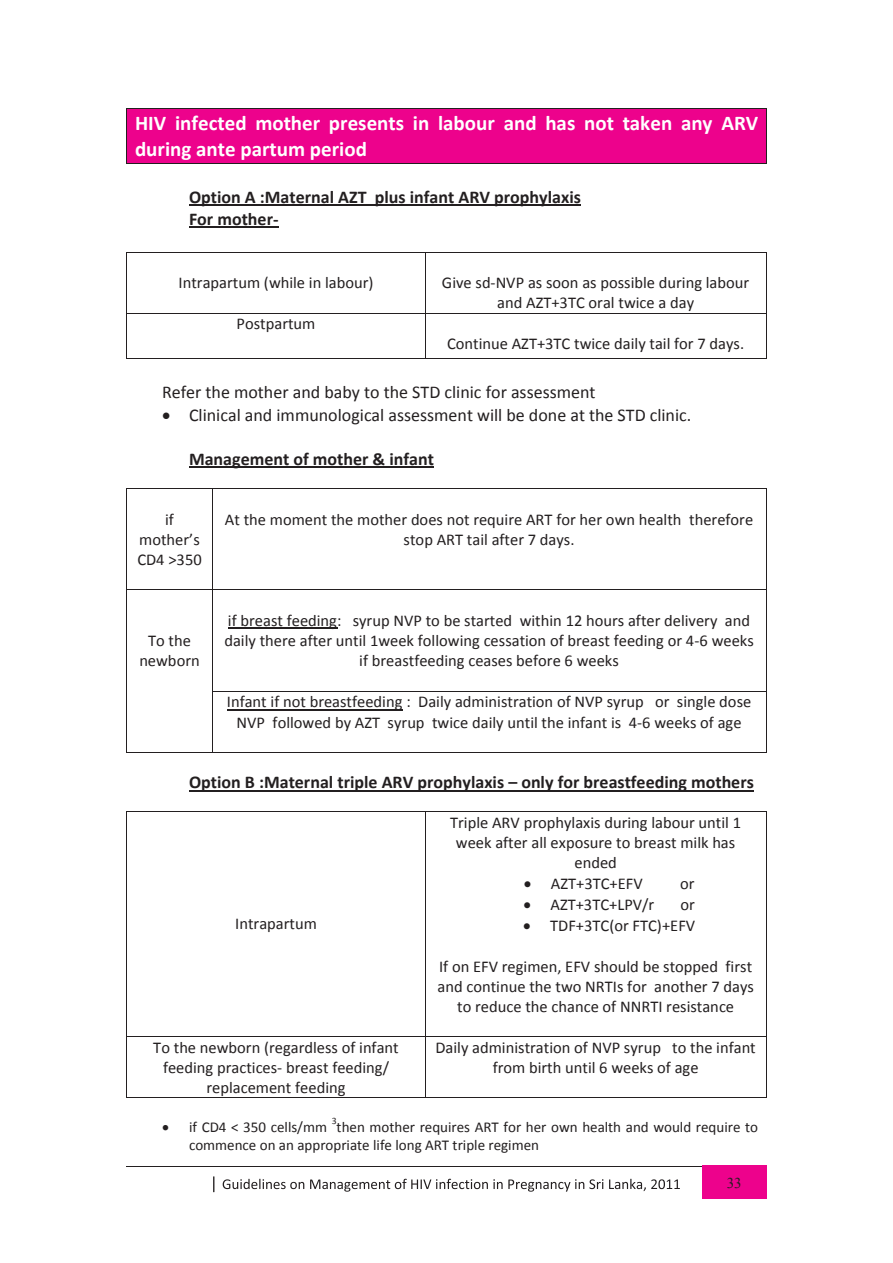
<style>
.page{position:relative;width:893px;height:1263px;background:#fff}
.page>*{position:absolute;margin:0;border:0;box-sizing:border-box;transform-origin:0 0}
.t1{font:700 21px/25.7px "Calibri";color:#fff}
.t2{font:700 18px/21.9px "Calibri";color:#231f20}
.t3{font:18px "Calibri";color:#231f20}
.t4{font:16.5px/20.1px "Calibri";color:#231f20;text-align:center}
.t5{font:15px/18.3px "Calibri";color:#231f20}
.t6{font:15px "Times New Roman";color:#231f20}
.t7{font:9.75px "Calibri";color:#231f20}
</style>
<div class="page">
<svg style="left:213px;top:1176px;width:1px;height:16px"></svg>
<svg style="left:223px;top:1179px;width:457px;height:13px"></svg>
<hr style="left:126px;top:1166px;width:577px;height:1px;background:#231f20">
<div style="left:703px;top:1166px;width:64px;height:33px;background:#ed028c"></div>
<div style="left:127px;top:109px;width:639px;height:27px;background:#ed028c"></div>
<hr style="left:127px;top:108px;width:639px;height:1px;background:#231f20">
<div style="left:127px;top:136px;width:639px;height:27px;background:#ed028c"></div>
<hr style="left:127px;top:163px;width:639px;height:1px;background:#231f20">
<svg style="left:126px;top:108px;width:1px;height:56px"></svg>
<svg style="left:766px;top:108px;width:1px;height:56px"></svg>
<hr style="left:189px;top:204px;width:392px;height:2px;background:#231f20">
<hr style="left:189px;top:226px;width:90px;height:2px;background:#231f20">
<hr style="left:127px;top:252px;width:298px;height:1px;background:#231f20">
<hr style="left:426px;top:252px;width:340px;height:1px;background:#231f20">
<hr style="left:127px;top:252px;width:1px;height:61px;background:#231f20">
<hr style="left:425px;top:252px;width:1px;height:61px;background:#231f20">
<hr style="left:766px;top:252px;width:1px;height:61px;background:#231f20">
<hr style="left:127px;top:313px;width:298px;height:1px;background:#231f20">
<hr style="left:426px;top:313px;width:340px;height:1px;background:#231f20">
<hr style="left:127px;top:314px;width:1px;height:44px;background:#231f20">
<hr style="left:127px;top:358px;width:298px;height:1px;background:#231f20">
<hr style="left:425px;top:314px;width:1px;height:44px;background:#231f20">
<hr style="left:426px;top:358px;width:340px;height:1px;background:#231f20">
<hr style="left:766px;top:314px;width:1px;height:44px;background:#231f20">
<hr style="left:189px;top:466px;width:245px;height:2px;background:#231f20">
<hr style="left:127px;top:488px;width:85px;height:1px;background:#231f20">
<hr style="left:213px;top:488px;width:553px;height:1px;background:#231f20">
<hr style="left:127px;top:489px;width:1px;height:100px;background:#231f20">
<hr style="left:212px;top:489px;width:1px;height:100px;background:#231f20">
<hr style="left:766px;top:489px;width:1px;height:100px;background:#231f20">
<hr style="left:228px;top:628px;width:109px;height:1px;background:#231f20">
<hr style="left:127px;top:589px;width:85px;height:1px;background:#231f20">
<hr style="left:213px;top:589px;width:553px;height:1px;background:#231f20">
<hr style="left:127px;top:590px;width:1px;height:101px;background:#231f20">
<hr style="left:212px;top:590px;width:1px;height:101px;background:#231f20">
<hr style="left:766px;top:590px;width:1px;height:101px;background:#231f20">
<hr style="left:227px;top:709px;width:176px;height:1px;background:#231f20">
<hr style="left:213px;top:691px;width:553px;height:1px;background:#231f20">
<hr style="left:127px;top:692px;width:1px;height:60px;background:#231f20">
<hr style="left:127px;top:752px;width:85px;height:1px;background:#231f20">
<hr style="left:212px;top:692px;width:1px;height:60px;background:#231f20">
<hr style="left:213px;top:752px;width:553px;height:1px;background:#231f20">
<hr style="left:766px;top:692px;width:1px;height:60px;background:#231f20">
<hr style="left:189px;top:790px;width:565px;height:1px;background:#231f20">
<hr style="left:127px;top:811px;width:298px;height:1px;background:#231f20">
<hr style="left:426px;top:811px;width:340px;height:1px;background:#231f20">
<hr style="left:127px;top:812px;width:1px;height:224px;background:#231f20">
<hr style="left:425px;top:812px;width:1px;height:224px;background:#231f20">
<hr style="left:766px;top:812px;width:1px;height:224px;background:#231f20">
<hr style="left:127px;top:1036px;width:298px;height:1px;background:#231f20">
<hr style="left:426px;top:1036px;width:340px;height:1px;background:#231f20">
<hr style="left:127px;top:1037px;width:1px;height:60px;background:#231f20">
<hr style="left:127px;top:1097px;width:298px;height:1px;background:#231f20">
<hr style="left:425px;top:1037px;width:1px;height:60px;background:#231f20">
<hr style="left:426px;top:1097px;width:340px;height:1px;background:#231f20">
<hr style="left:766px;top:1037px;width:1px;height:60px;background:#231f20">
<p class="t1" style="left:135px;top:109px;width:625px">HIV infected mother presents in labour and has not taken any ARV during ante partum period</p>
<p class="t2" style="left:189px;top:185px;width:393px">Option A :Maternal AZT plus infant ARV prophylaxis<br>For mother-</p>
<p class="t4" style="left:179px;top:272px;width:196px">Intrapartum (while in labour)</p>
<p class="t4" style="left:442px;top:272px;width:309px">Give sd-NVP as soon as possible during labour and AZT+3TC oral twice a day</p>
<p class="t4" style="left:237px;top:313px;width:80px">Postpartum</p>
<p class="t4" style="left:447px;top:333px;width:299px">Continue AZT+3TC twice daily tail for 7 days.</p>
<p class="t3" style="left:162px;top:381px;width:435px">Refer the mother and baby to the STD clinic for assessment</p>
<p class="t3" style="left:162px;top:404px;width:531px">• Clinical and immunological assessment will be done at the STD clinic.</p>
<p class="t2" style="left:189px;top:447px;width:246px">Management of mother &amp; infant</p>
<p class="t4" style="left:137px;top:508px;width:66px">if mother’s<br>CD4 &gt;350</p>
<p class="t4" style="left:225px;top:508px;width:530px">At the moment the mother does not require ART for her own health therefore stop ART tail after 7 days.</p>
<p class="t4" style="left:139px;top:630px;width:62px">To the newborn</p>
<p class="t4" style="left:224px;top:610px;width:531px">if breast feeding: syrup NVP to be started within 12 hours after delivery and daily there after until 1week following cessation of breast feeding or 4-6 weeks if breastfeeding ceases before 6 weeks</p>
<p class="t4" style="left:227px;top:691px;width:526px">Infant if not breastfeeding : Daily administration of NVP syrup or single dose<br>NVP followed by AZT syrup twice daily until the infant is 4-6 weeks of age</p>
<p class="t2" style="left:189px;top:770px;width:566px">Option B :Maternal triple ARV prophylaxis – only for breastfeeding mothers</p>
<p class="t4" style="left:235px;top:912px;width:83px">Intrapartum</p>
<p class="t4" style="left:450px;top:811px;width:292px">Triple ARV prophylaxis during labour until 1 week after all exposure to breast milk has ended</p>
<p class="t4" style="left:524px;top:873px;width:120px">• AZT+3TC+EFV</p>
<p class="t4" style="left:680px;top:873px;width:16px">or</p>
<p class="t4" style="left:523px;top:894px;width:132px">• AZT+3TC+LPV/r</p>
<p class="t4" style="left:680px;top:894px;width:16px">or</p>
<p class="t4" style="left:523px;top:915px;width:174px">• TDF+3TC(or FTC)+EFV</p>
<p class="t4" style="left:437px;top:955px;width:318px">If on EFV regimen, EFV should be stopped first and continue the two NRTIs for another 7 days to reduce the chance of NNRTI resistance</p>
<p class="t4" style="left:153px;top:1036px;width:247px">To the newborn (regardless of infant feeding practices- breast feeding/ replacement feeding</p>
<p class="t4" style="left:435px;top:1036px;width:322px">Daily administration of NVP syrup to the infant from birth until 6 weeks of age</p>
<p class="t5" style="left:162px;top:1117px;width:166px">• if CD4 &lt; 350 cells/mm</p>
<p class="t7" style="left:332px;top:1115px;width:6px">3</p>
<p class="t5" style="left:189px;top:1117px;width:571px;text-indent:148px">then mother requires ART for her own health and would require to commence on an appropriate life long ART triple regimen</p>
<p class="t6" style="left:727px;top:1173px;width:16px">33</p>
</div>
